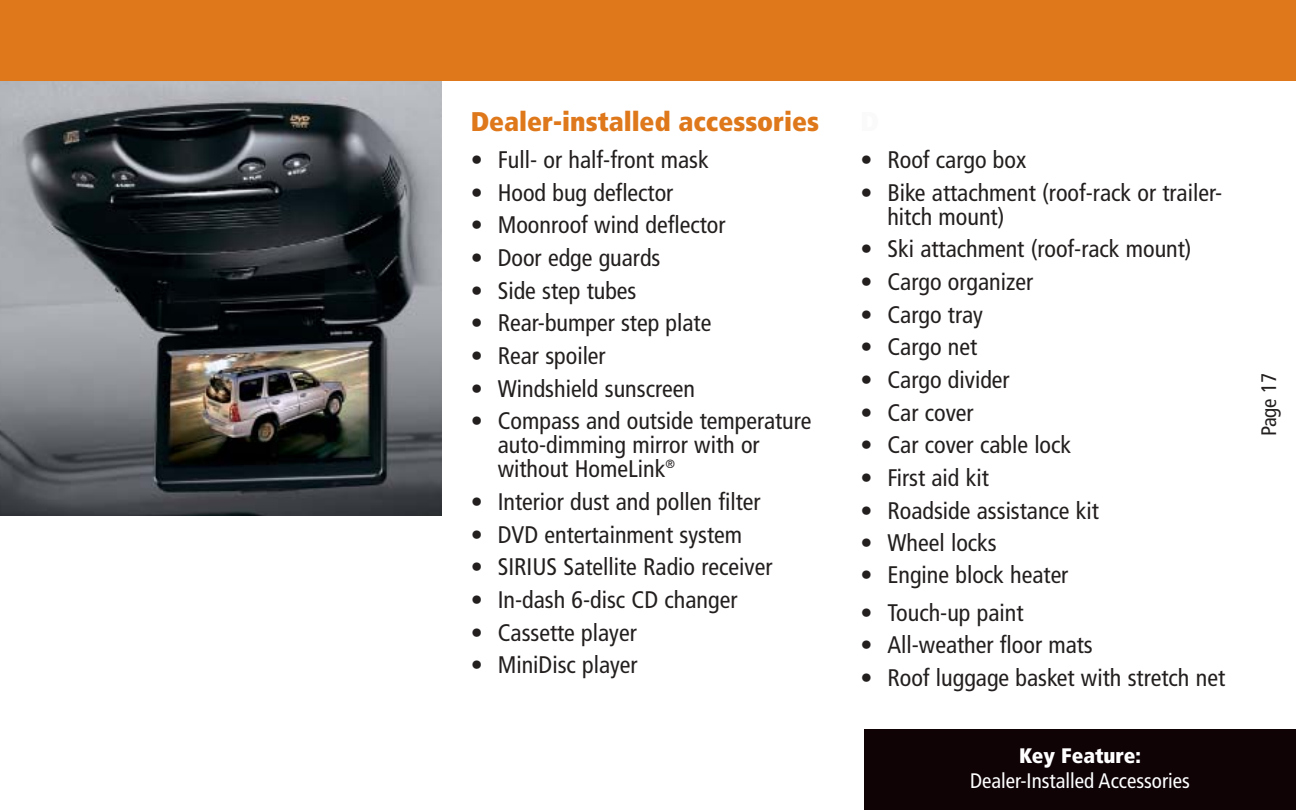
<style>
.page{position:relative;width:1296px;height:810px;background:#fff}
.page>*{position:absolute;margin:0;border:0;box-sizing:border-box;transform-origin:0 0}
.t1{font:900 condensed 27px "Frutiger";color:#de781b}
.t2{font:condensed 24px/24px "Frutiger";color:#231f1f}
.t3{font:condensed 21px "Frutiger";color:#fff}
.t4{font:900 condensed 21px "Frutiger";color:#fff}
.t5{font:condensed 21px "Frutiger";color:#231f1f}
</style>
<div class="page">
<div style="left:864px;top:729px;width:432px;height:81px;background:#0f0306"></div>
<img style="left:0;top:81px;width:441px;height:434px">
<div style="left:0;top:0;width:1296px;height:81px;background:#de781b"></div>
<p class="t1" style="left:471px;top:111px;width:350px">Dealer-installed accessories</p>
<p class="t2" style="left:471px;top:150px;width:239px">• Full- or half-front mask</p>
<p class="t2" style="left:471px;top:182px;width:204px">• Hood bug deflector</p>
<p class="t2" style="left:471px;top:215px;width:256px">• Moonroof wind deflector</p>
<p class="t2" style="left:471px;top:248px;width:191px">• Door edge guards</p>
<p class="t2" style="left:471px;top:280px;width:167px">• Side step tubes</p>
<p class="t2" style="left:471px;top:313px;width:242px">• Rear-bumper step plate</p>
<p class="t2" style="left:471px;top:346px;width:137px">• Rear spoiler</p>
<p class="t2" style="left:471px;top:378px;width:226px">• Windshield sunscreen</p>
<p class="t2" style="left:498px;top:411px;width:315px;text-indent:-27px">• Compass and outside temperature auto-dimming mirror with or without HomeLink<sup>®</sup></p>
<p class="t2" style="left:471px;top:492px;width:292px">• Interior dust and pollen filter</p>
<p class="t2" style="left:471px;top:524px;width:273px">• DVD entertainment system</p>
<p class="t2" style="left:471px;top:557px;width:303px">• SIRIUS Satellite Radio receiver</p>
<p class="t2" style="left:471px;top:589px;width:268px">• In-dash 6-disc CD changer</p>
<p class="t2" style="left:471px;top:622px;width:168px">• Cassette player</p>
<p class="t2" style="left:471px;top:655px;width:169px">• MiniDisc player</p>
<p class="t2" style="left:860px;top:150px;width:167px">• Roof cargo box</p>
<p class="t2" style="left:887px;top:182px;width:336px;text-indent:-27px">• Bike attachment (roof-rack or trailer&shy;hitch mount)</p>
<p class="t2" style="left:860px;top:239px;width:333px">• Ski attachment (roof-rack mount)</p>
<p class="t2" style="left:860px;top:272px;width:174px">• Cargo organizer</p>
<p class="t2" style="left:860px;top:304px;width:124px">• Cargo tray</p>
<p class="t2" style="left:860px;top:337px;width:118px">• Cargo net</p>
<p class="t2" style="left:860px;top:370px;width:151px">• Cargo divider</p>
<p class="t2" style="left:860px;top:402px;width:115px">• Car cover</p>
<p class="t2" style="left:860px;top:435px;width:212px">• Car cover cable lock</p>
<p class="t2" style="left:860px;top:468px;width:130px">• First aid kit</p>
<p class="t2" style="left:860px;top:500px;width:240px">• Roadside assistance kit</p>
<p class="t2" style="left:860px;top:533px;width:138px">• Wheel locks</p>
<p class="t2" style="left:860px;top:565px;width:210px">• Engine block heater</p>
<p class="t2" style="left:860px;top:602px;width:165px">• Touch-up paint</p>
<p class="t2" style="left:860px;top:635px;width:234px">• All-weather floor mats</p>
<p class="t2" style="left:860px;top:667px;width:366px">• Roof luggage basket with stretch net</p>
<p class="t4" style="left:1019px;top:747px;width:123px">Key Feature:</p>
<p class="t3" style="left:970px;top:772px;width:221px">Dealer-Installed Accessories</p>
<p class="t5" style="left:1260px;top:436px;width:65px;rotate:-90deg">Page 17</p>
</div>
